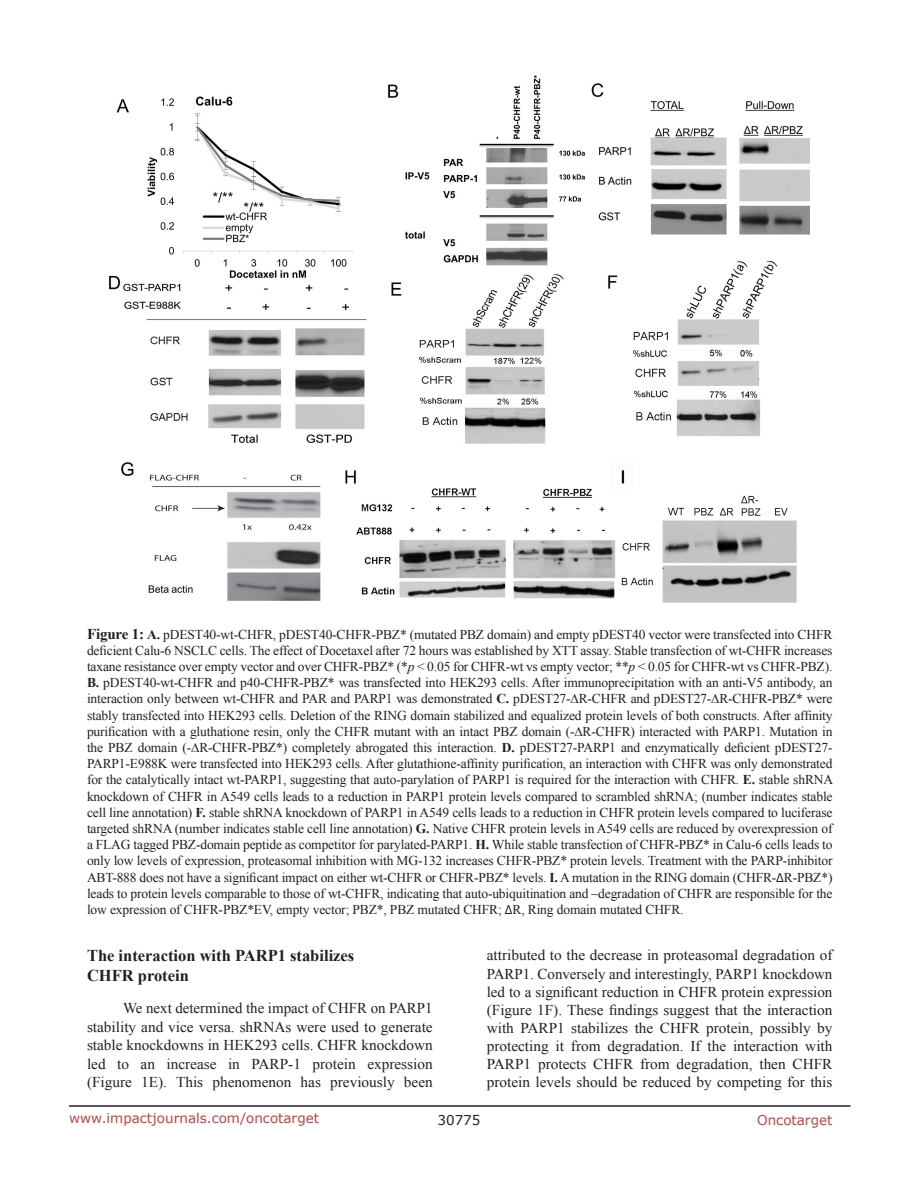
<style>
.page{position:relative;width:918px;height:1188px;background:#fff}
.page>*{position:absolute;margin:0;border:0;box-sizing:border-box;transform-origin:0 0}
.SubHeading{font:700 16.5px/20.2px "Times New Roman";color:#231f20}
.BodyText{font:15px/18.1px "Times New Roman";color:#231f20;text-align:justify}
.FigureText{font:13.5px/16.2px "Times New Roman";letter-spacing:-.01em;color:#231f20;text-align:justify}
.t1{font:13.5px "Verdana";color:#c24141}
.t2{font:13.5px "Verdana";color:#231f20}
.s1{font-weight:700;font-size:15px}
.s2{font-weight:700}
.s3{font-style:italic}
.s4{font-family:"Myriad Pro"}
</style>
<div class="page">
<hr style="left:69px;top:1105px;width:781px;height:2px;background:#231f20">
<img style="left:110px;top:75px;width:700px;height:527px">
<p class="FigureText" style="left:87px;top:626px;width:748px"><span class="s1">Figure 1:</span> <span class="s2">A.</span> pDEST40-wt-CHFR, pDEST40-CHFR-PBZ* (mutated PBZ domain) and empty pDEST40 vector were transfected into CHFR deficient Calu-6 NSCLC cells. The effect of Docetaxel after 72 hours was established by XTT assay. Stable transfection of wt-CHFR increases taxane resistance over empty vector and over CHFR-PBZ* (*<span class="s3">p</span> &lt; 0.05 for CHFR-wt vs empty vector; **<span class="s3">p</span> &lt; 0.05 for CHFR-wt vs CHFR-PBZ).<br><span class="s2">B.</span> pDEST40-wt-CHFR and p40-CHFR-PBZ* was transfected into HEK293 cells. After immunoprecipitation with an anti-V5 antibody, an interaction only between wt-CHFR and PAR and PARP1 was demonstrated <span class="s2">C.</span> pDEST27-∆R-CHFR and pDEST27-∆R-CHFR-PBZ* were stably transfected into HEK293 cells. Deletion of the RING domain stabilized and equalized protein levels of both constructs. After affinity purification with a gluthatione resin, only the CHFR mutant with an intact PBZ domain (-∆R-CHFR) interacted with PARP1. Mutation in the PBZ domain (-∆R-CHFR-PBZ*) completely abrogated this interaction. <span class="s2">D.</span> pDEST27-PARP1 and enzymatically deficient pDEST27- PARP1-E988K were transfected into HEK293 cells. After glutathione-affinity purification, an interaction with CHFR was only demonstrated for the catalytically intact wt-PARP1, suggesting that auto-parylation of PARP1 is required for the interaction with CHFR. <span class="s2">E.</span> stable shRNA knockdown of CHFR in A549 cells leads to a reduction in PARP1 protein levels compared to scrambled shRNA; (number indicates stable cell line annotation) <span class="s2">F.</span> stable shRNA knockdown of PARP1 in A549 cells leads to a reduction in CHFR protein levels compared to luciferase targeted shRNA (number indicates stable cell line annotation) <span class="s2">G.</span> Native CHFR protein levels in A549 cells are reduced by overexpression of a FLAG tagged PBZ-domain peptide as competitor for parylated-PARP1. <span class="s2">H.</span> While stable transfection of CHFR-PBZ* in Calu-6 cells leads to only low levels of expression, proteasomal inhibition with MG-132 increases CHFR-PBZ* protein levels. Treatment with the PARP-inhibitor ABT-888 does not have a significant impact on either wt-CHFR or CHFR-PBZ* levels. <span class="s2">I.</span> A mutation in the RING domain (CHFR-<span class="s4">∆</span>R-PBZ*) leads to protein levels comparable to those of wt-CHFR, indicating that auto-ubiquitination and –degradation of CHFR are responsible for the low expression of CHFR-PBZ*EV, empty vector; PBZ*, PBZ mutated CHFR; <span class="s4">∆</span>R, Ring domain mutated CHFR.</p>
<p class="SubHeading" style="left:87px;top:945px;width:269px">The interaction with PARP1 stabilizes<br>CHFR protein</p>
<p class="BodyText" style="left:87px;top:999px;width:347px;text-indent:36px">We next determined the impact of CHFR on PARP1 stability and vice versa. shRNAs were used to generate stable knockdowns in HEK293 cells. CHFR knockdown led to an increase in PARP-1 protein expression (Figure 1E). This phenomenon has previously been</p>
<p class="BodyText" style="left:487px;top:946px;width:347px">attributed to the decrease in proteasomal degradation of PARP1. Conversely and interestingly, PARP1 knockdown led to a significant reduction in CHFR protein expression (Figure 1F). These findings suggest that the interaction with PARP1 stabilizes the CHFR protein, possibly by protecting it from degradation. If the interaction with PARP1 protects CHFR from degradation, then CHFR protein levels should be reduced by competing for this</p>
<p class="t1" style="left:69px;top:1109px;width:252px">www.impactjournals.com/oncotarget</p>
<p class="t2" style="left:438px;top:1111px;width:44px">30775</p>
<p class="t1" style="left:757px;top:1111px;width:77px">Oncotarget</p>
</div>
